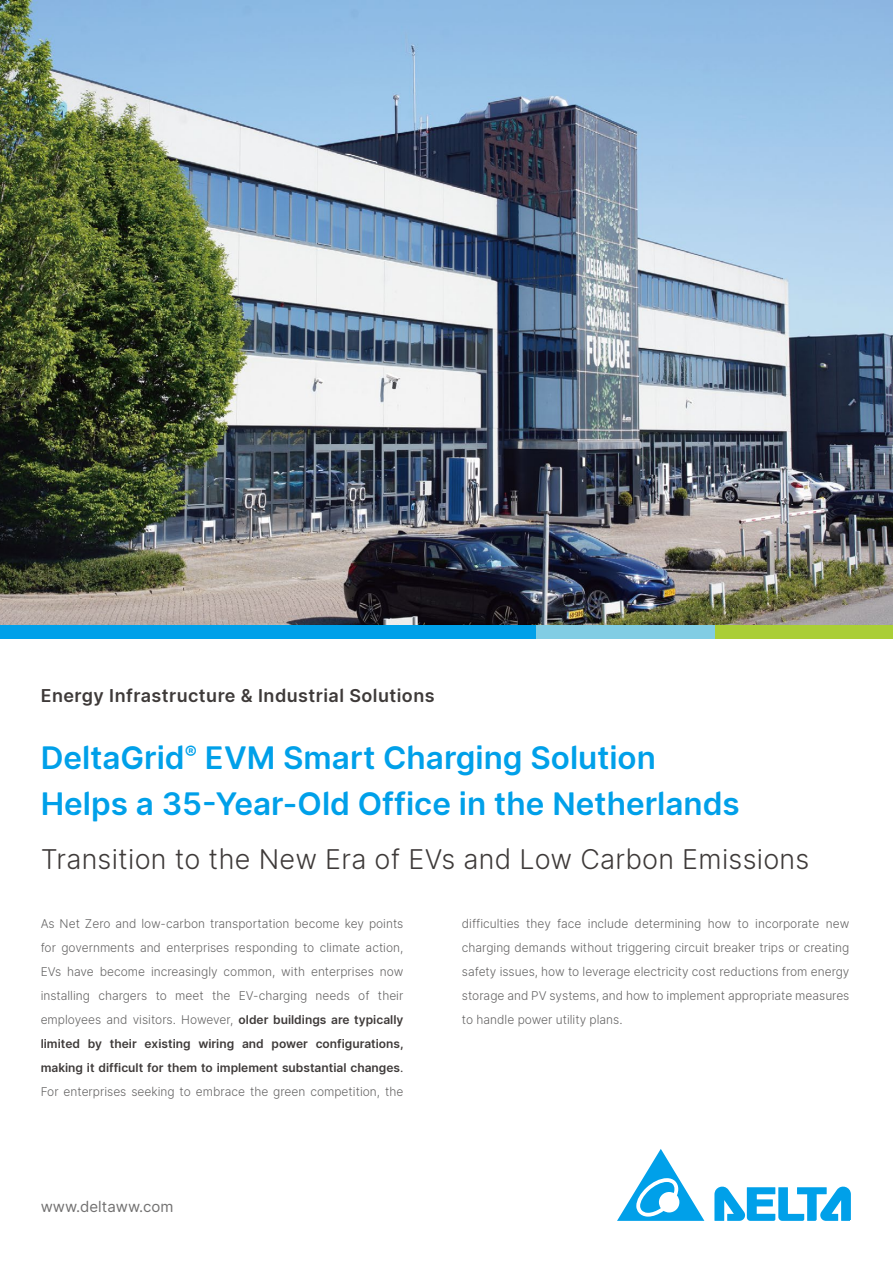
<style>
.page{position:relative;width:893px;height:1263px;background:#fff}
.page>*{position:absolute;margin:0;border:0;box-sizing:border-box;transform-origin:0 0}
.t1{font:600 31.5px/45px "Delta Sans";color:#00a0e9}
.t2{font:300 27px "Delta Sans";letter-spacing:.01em;color:#3e3a39}
.t3{font:600 18px "Delta Sans";letter-spacing:.025em;color:#3e3a39}
.t4{font:15px "Delta Sans";color:#727171}
.t5{font:300 12px/24px "Delta Sans";color:#656464;text-align:justify}
.s1{font-weight:600;color:#3e3a39}
.s2{font-weight:400;color:#3e3a39}
</style>
<div class="page">
<div style="left:0;top:624px;width:536px;height:15px;background:#00a0e9"></div>
<div style="left:715px;top:624px;width:178px;height:15px;background:#aace36"></div>
<div style="left:536px;top:624px;width:179px;height:15px;background:#81cde4"></div>
<img style="left:0;top:0;width:893px;height:624px">
<svg style="left:714px;top:1186px;width:137px;height:35px"></svg>
<svg style="left:617px;top:1149px;width:87px;height:72px"></svg>
<h3 class="t3" style="left:41px;top:682px;width:395px">Energy Infrastructure &amp; Industrial Solutions</h3>
<h1 class="t1" style="left:41px;top:734px;width:701px">DeltaGrid<sup>®</sup> EVM Smart Charging Solution<br>Helps a 35-Year-Old Office in the Netherlands</h1>
<h2 class="t2" style="left:41px;top:840px;width:770px">Transition to the New Era of EVs and Low Carbon Emissions</h2>
<p class="t5" style="left:41px;top:911px;width:364px">As Net Zero and low-carbon transportation become key points for governments and enterprises responding to climate action, EVs have become increasingly common, with enterprises now installing chargers to meet the EV-charging needs of their employees and visitors. However, <span class="s1">older buildings are typically limited by their existing wiring and power configurations, making it difficult for them to implement substantial changes</span><span class="s2">.<br></span>For enterprises seeking to embrace the green competition, the</p>
<p class="t5" style="left:462px;top:911px;width:389px">difficulties they face include determining how to incorporate new charging demands without triggering circuit breaker trips or creating safety issues, how to leverage electricity cost reductions from energy storage and PV systems, and how to implement appropriate measures to handle power utility plans.</p>
<p class="t4" style="left:41px;top:1196px;width:134px">www.deltaww.com</p>
</div>
